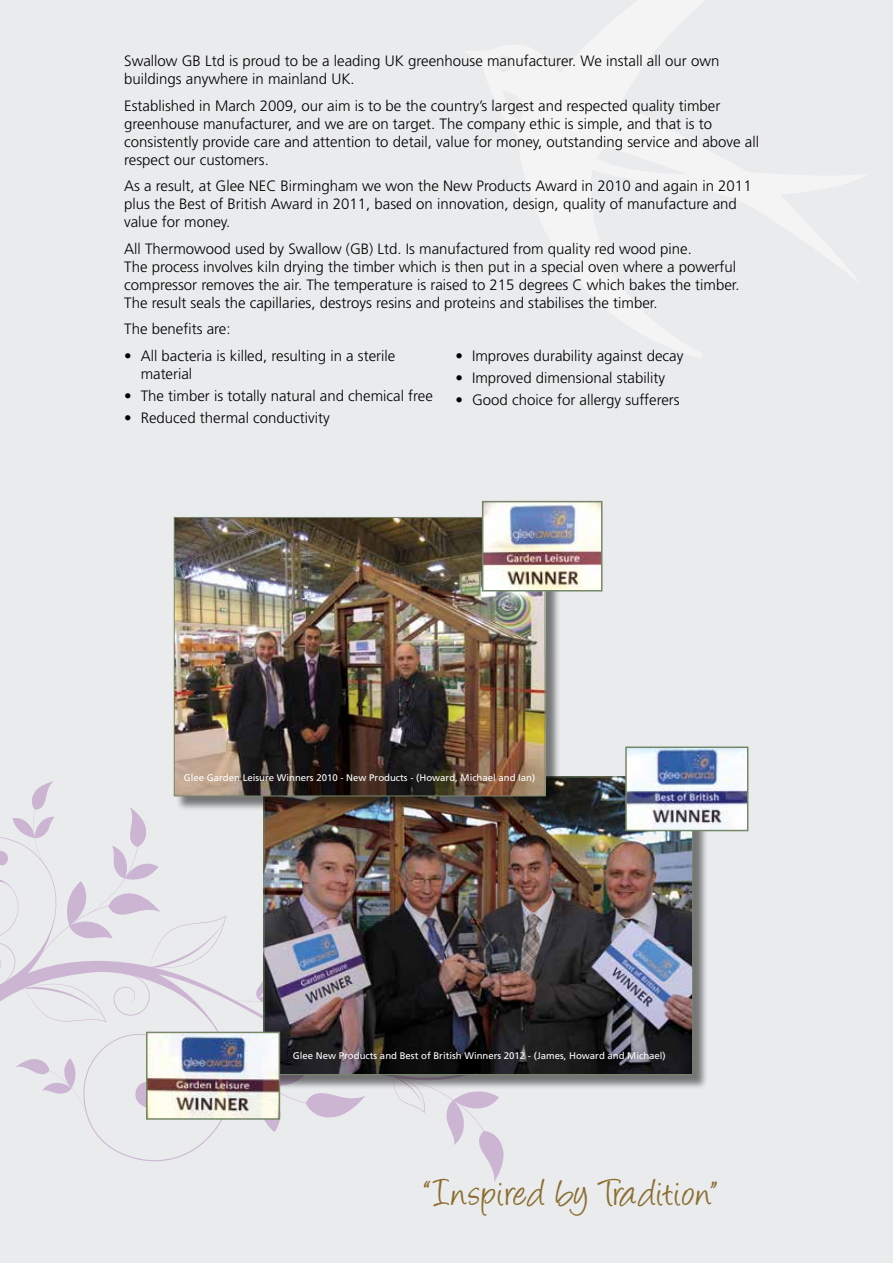
<style>
.page{position:relative;width:893px;height:1263px;background:#eaebed}
.page>*{position:absolute;margin:0;border:0;box-sizing:border-box;transform-origin:0 0}
.t1{font:43.05px "Angelina";letter-spacing:.03em;color:#8b6d2f}
.t2{font:300 15px/18px "Frutiger LT Std";color:#000}
.t3{font:9.6px "Frutiger LT Std";color:#fff}
</style>
<div class="page">
<svg style="left:0;top:781px;width:504px;height:401px"></svg>
<div style="left:499px;top:59px;width:9px;height:9px;background:#f4f4f5;border-radius:50%"></div>
<div style="left:266px;top:778px;width:442px;height:311px;background:#000;opacity:.5"></div>
<img style="left:266px;top:778px;width:425px;height:295px">
<img style="left:149px;top:1035px;width:128px;height:82px">
<div style="left:146px;top:1032px;width:134px;height:88px;border:2px solid #75876b"></div>
<img style="left:628px;top:749px;width:117px;height:79px">
<div style="left:625px;top:746px;width:123px;height:85px;border:2px solid #75876b"></div>
<div style="left:176px;top:519px;width:384px;height:292px;background:#000;opacity:.5"></div>
<img style="left:176px;top:519px;width:367px;height:275px">
<div style="left:174px;top:517px;width:371px;height:279px;border:1px solid #75876b"></div>
<img style="left:485px;top:504px;width:114px;height:84px">
<div style="left:482px;top:501px;width:120px;height:90px;border:2px solid #75876b"></div>
<p class="t2" style="left:124px;top:52px;width:597px">Swallow GB Ltd is proud to be a leading UK greenhouse manufacturer. We install all our own buildings anywhere in mainland UK.</p>
<p class="t2" style="left:124px;top:97px;width:636px">Established in March 2009, our aim is to be the country’s largest and respected quality timber greenhouse manufacturer, and we are on target. The company ethic is simple, and that is to consistently provide care and attention to detail, value for money, outstanding service and above all respect our customers.</p>
<p class="t2" style="left:124px;top:177px;width:629px">As a result, at Glee NEC Birmingham we won the New Products Award in 2010 and again in 2011 plus the Best of British Award in 2011, based on innovation, design, quality of manufacture and value for money.</p>
<p class="t2" style="left:124px;top:240px;width:617px">All Thermowood used by Swallow (GB) Ltd. Is manufactured from quality red wood pine.<br>The process involves kiln drying the timber which is then put in a special oven where a powerful compressor removes the air. The temperature is raised to 215 degrees C which bakes the timber.<br>The result seals the capillaries, destroys resins and proteins and stabilises the timber.</p>
<p class="t2" style="left:124px;top:320px;width:108px">The benefits are:</p>
<p class="t2" style="left:141px;top:347px;width:256px;text-indent:-16px">• All bacteria is killed, resulting in a sterile material</p>
<p class="t2" style="left:124px;top:387px;width:310px">• The timber is totally natural and chemical free</p>
<p class="t2" style="left:124px;top:409px;width:207px">• Reduced thermal conductivity</p>
<p class="t2" style="left:455px;top:347px;width:229px">• Improves durability against decay</p>
<p class="t2" style="left:455px;top:369px;width:211px">• Improved dimensional stability</p>
<p class="t2" style="left:455px;top:391px;width:226px">• Good choice for allergy sufferers</p>
<p class="t3" style="left:184px;top:772px;width:353px">Glee Garden Leisure Winners 2010 - New Products - (Howard, Michael and Ian)</p>
<p class="t3" style="left:293px;top:1050px;width:374px">Glee New Products and Best of British Winners 2012 - (James, Howard and Michael)</p>
<h1 class="t1" style="left:424px;top:1175px;width:295px">“Inspired by Tradition”</h1>
</div>
